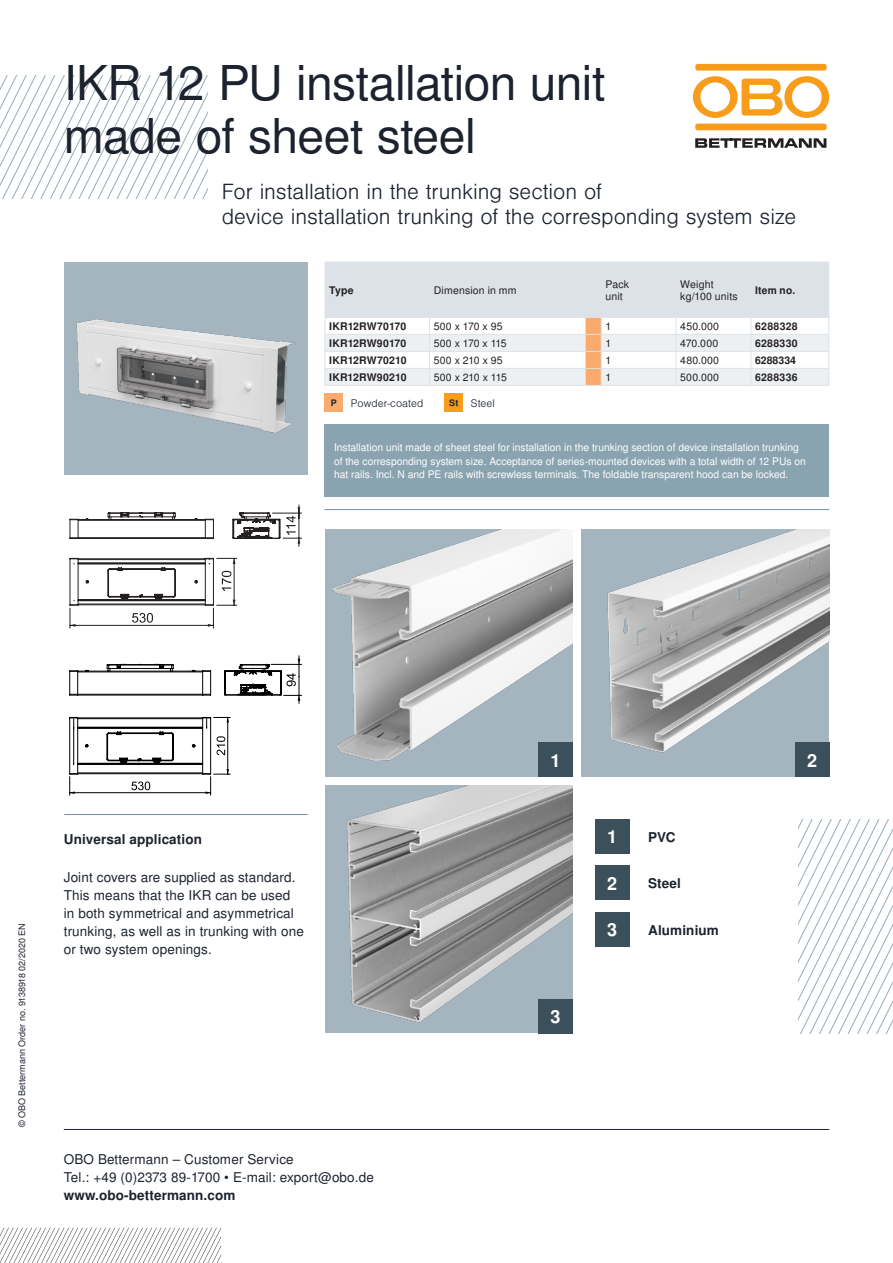
<style>
.page{position:relative;width:893px;height:1263px;background:#fff}
.page>*{position:absolute;margin:0;border:0;box-sizing:border-box;transform-origin:0 0}
.t1{font:48px/52.5px "Nimbus San LOT";letter-spacing:-.015em;color:#1c232e}
.t2{font:300 20.85px/25px "Nimbus San LOT";letter-spacing:-.005em;color:#1c232e}
.t3{font:700 18px "Nimbus San LOT";color:#fff}
.t4{font:13.5px/18px "Nimbus San LOT";letter-spacing:.01em;color:#1c232e}
.t5{font:700 13.5px "Nimbus San LOT";letter-spacing:.01em;color:#1c232e}
.t6{font:10.5px/13.5px "Nimbus San LOT";color:#fff}
.t7{font:10.5px/12px "Nimbus San LOT";letter-spacing:.015em;color:#231f20}
.t8{font:700 10.5px "Nimbus San LOT";letter-spacing:.015em;color:#231f20}
.t9{font:10.5px "Nimbus San LOT";letter-spacing:-.025em;color:#231f20}
.t10{font:300 10.5px "Nimbus San LOT";letter-spacing:.01em;color:#1c232e}
.t11{font:9px "Nimbus San LOT";color:#1c232e}
.t12{font:700 9px "Nimbus San LOT";color:#1c232e}
.s1{font-weight:700;font-size:9px}
</style>
<div class="page">
<img style="left:325px;top:529px;width:247px;height:248px">
<img style="left:581px;top:529px;width:248px;height:248px">
<img style="left:325px;top:785px;width:247px;height:248px">
<svg style="left:0;top:1228px;width:221px;height:35px"></svg>
<hr style="left:64px;top:1129px;width:765px;height:1px;background:#1c232e">
<div style="left:695px;top:124px;width:132px;height:6px;background:#f89c1c;border-radius:2px"></div>
<svg style="left:693px;top:76px;width:136px;height:42px"></svg>
<div style="left:695px;top:64px;width:132px;height:7px;background:#f89c1c;border-radius:2px"></div>
<svg style="left:695px;top:138px;width:131px;height:10px"></svg>
<svg style="left:0;top:76px;width:207px;height:123px"></svg>
<img style="left:64px;top:262px;width:244px;height:212px">
<svg style="left:70px;top:505px;width:232px;height:123px"></svg>
<svg style="left:69px;top:655px;width:233px;height:140px"></svg>
<svg style="left:325px;top:262px;width:504px;height:124px"></svg>
<hr style="left:751px;top:385px;width:78px;height:1px;background:#dce2e7">
<div style="left:325px;top:424px;width:504px;height:73px;background:#8aa3b0"></div>
<hr style="left:325px;top:509px;width:504px;height:1px;background:#7292a1">
<hr style="left:64px;top:814px;width:244px;height:1px;background:#7292a1">
<div style="left:325px;top:393px;width:18px;height:19px;background:#f9aa6c"></div>
<div style="left:444px;top:393px;width:19px;height:19px;background:#f89c1c"></div>
<div style="left:538px;top:743px;width:34px;height:34px;background:#3b505b"></div>
<div style="left:538px;top:999px;width:34px;height:34px;background:#3b505b"></div>
<div style="left:795px;top:743px;width:34px;height:34px;background:#3b505b"></div>
<div style="left:595px;top:819px;width:34px;height:34px;background:#3b505b"></div>
<div style="left:595px;top:912px;width:34px;height:34px;background:#3b505b"></div>
<div style="left:595px;top:866px;width:34px;height:34px;background:#3b505b"></div>
<svg style="left:799px;top:819px;width:94px;height:214px"></svg>
<h1 class="t1" style="left:64px;top:58px;width:543px">IKR 12 PU installation unit made of sheet steel</h1>
<h2 class="t2" style="left:222px;top:180px;width:576px">For installation in the trunking section of<br>device installation trunking of the corresponding system size</h2>
<p class="t8" style="left:329px;top:284px;width:26px">Type</p>
<p class="t7" style="left:434px;top:284px;width:84px">Dimension in mm</p>
<p class="t7" style="left:605px;top:278px;width:25px">Pack unit</p>
<p class="t7" style="left:680px;top:278px;width:59px">Weight kg/100 units</p>
<p class="t8" style="left:755px;top:284px;width:42px">Item no.</p>
<p class="t8" style="left:329px;top:320px;width:79px">IKR12RW70170</p>
<p class="t7" style="left:434px;top:320px;width:70px">500 x 170 x 95</p>
<p class="t7" style="left:605px;top:320px;width:7px">1</p>
<p class="t7" style="left:680px;top:320px;width:40px">450.000</p>
<p class="t8" style="left:755px;top:320px;width:44px">6288328</p>
<p class="t8" style="left:329px;top:337px;width:79px">IKR12RW90170</p>
<p class="t9" style="left:434px;top:337px;width:74px">500 x 170 x 115</p>
<p class="t7" style="left:605px;top:337px;width:7px">1</p>
<p class="t7" style="left:680px;top:337px;width:39px">470.000</p>
<p class="t8" style="left:755px;top:337px;width:44px">6288330</p>
<p class="t8" style="left:329px;top:354px;width:79px">IKR12RW70210</p>
<p class="t7" style="left:434px;top:354px;width:70px">500 x 210 x 95</p>
<p class="t7" style="left:605px;top:354px;width:7px">1</p>
<p class="t7" style="left:680px;top:354px;width:40px">480.000</p>
<p class="t8" style="left:755px;top:354px;width:42px">6288334</p>
<p class="t8" style="left:329px;top:371px;width:79px">IKR12RW90210</p>
<p class="t9" style="left:434px;top:371px;width:75px">500 x 210 x 115</p>
<p class="t7" style="left:605px;top:371px;width:7px">1</p>
<p class="t7" style="left:680px;top:371px;width:40px">500.000</p>
<p class="t8" style="left:755px;top:371px;width:44px">6288336</p>
<p class="t12" style="left:331px;top:397px;width:8px">P</p>
<p class="t10" style="left:351px;top:397px;width:74px">Powder-coated</p>
<p class="t10" style="left:449px;top:397px;width:47px"><span class="s1">St</span> Steel</p>
<p class="t6" style="left:334px;top:441px;width:473px">Installation unit made of sheet steel for installation in the trunking section of device installation trunking of the corresponding system size. Acceptance of series-mounted devices with a total width of 12 PUs on hat rails. Incl. N and PE rails with screwless terminals. The foldable transparent hood can be locked.</p>
<p class="t11" style="left:17px;top:1127px;width:206px;rotate:-90deg">© OBO Bettermann Order no. 9138918 02/2020 EN</p>
<h3 class="t3" style="left:550px;top:749px;width:12px">1</h3>
<h3 class="t3" style="left:607px;top:826px;width:12px">1</h3>
<p class="t5" style="left:64px;top:831px;width:140px">Universal application</p>
<p class="t5" style="left:648px;top:829px;width:29px">PVC</p>
<p class="t5" style="left:648px;top:875px;width:34px">Steel</p>
<p class="t5" style="left:648px;top:922px;width:72px">Aluminium</p>
<p class="t4" style="left:64px;top:868px;width:242px">Joint covers are supplied as standard.<br>This means that the IKR can be used in both symmetrical and asymmetrical trunking, as well as in trunking with one or two system openings.</p>
<h3 class="t3" style="left:607px;top:872px;width:12px">2</h3>
<h3 class="t3" style="left:607px;top:919px;width:12px">3</h3>
<p class="t4" style="left:64px;top:1151px;width:312px">OBO Bettermann – Customer Service<br>Tel.: +49 (0)2373 89-1700 • E-mail: export@obo.de</p>
<p class="t5" style="left:64px;top:1188px;width:173px">www.obo-bettermann.com</p>
<h3 class="t3" style="left:550px;top:1006px;width:12px">3</h3>
<h3 class="t3" style="left:807px;top:749px;width:12px">2</h3>
</div>
